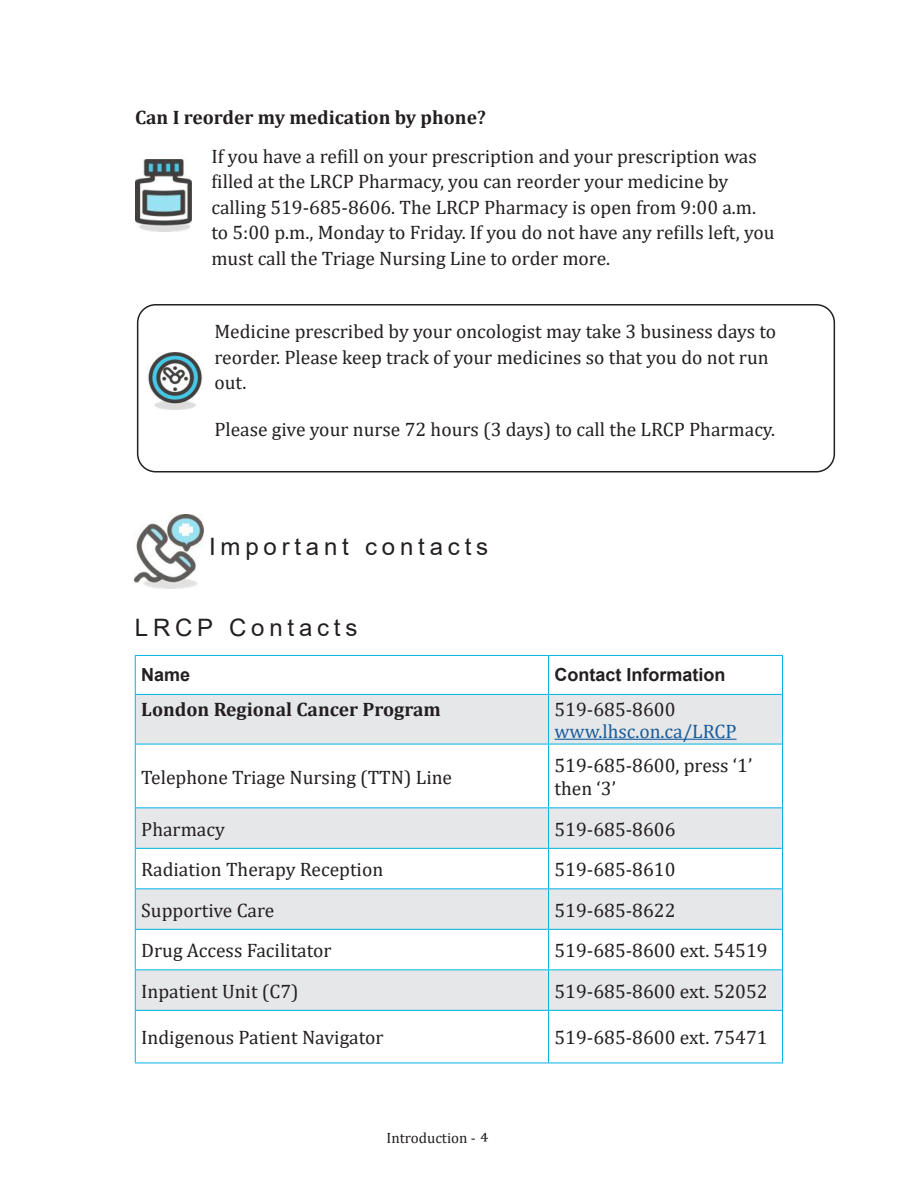
<style>
.page{position:relative;width:918px;height:1188px;background:#fff}
.page>*{position:absolute;margin:0;border:0;box-sizing:border-box;transform-origin:0 0}
.t1{font:24px "Arial";letter-spacing:.2em;color:#231f20}
.t2{font:19.5px/25.5px "Cambria";color:#231f20}
.t3{font:700 19.5px "Cambria";color:#231f20}
.t4{font:19.5px/22.5px "Cambria";color:#175d9e}
.t5{font:700 18px "Arial";color:#231f20}
.t6{font:15px "Cambria";color:#231f20}
.s1{color:#231f20}
.s2{font-size:21px}
</style>
<div class="page">
<div style="left:135px;top:694px;width:414px;height:50px;background:#e6e7e9"></div>
<div style="left:549px;top:694px;width:234px;height:50px;background:#e6e7e9"></div>
<div style="left:135px;top:808px;width:414px;height:40px;background:#e6e7e9"></div>
<div style="left:549px;top:808px;width:234px;height:40px;background:#e6e7e9"></div>
<div style="left:135px;top:889px;width:414px;height:40px;background:#e6e7e9"></div>
<div style="left:549px;top:889px;width:234px;height:40px;background:#e6e7e9"></div>
<div style="left:135px;top:970px;width:414px;height:40px;background:#e6e7e9"></div>
<div style="left:549px;top:970px;width:234px;height:40px;background:#e6e7e9"></div>
<hr style="left:135px;top:655px;width:414px;height:1px;background:#00b4e3">
<hr style="left:135px;top:656px;width:1px;height:38px;background:#00b4e3">
<hr style="left:549px;top:655px;width:234px;height:1px;background:#00b4e3">
<hr style="left:548px;top:656px;width:1px;height:38px;background:#00b4e3">
<hr style="left:782px;top:656px;width:1px;height:38px;background:#00b4e3">
<hr style="left:135px;top:694px;width:414px;height:1px;background:#00b4e3">
<hr style="left:135px;top:695px;width:1px;height:49px;background:#00b4e3">
<hr style="left:549px;top:694px;width:234px;height:1px;background:#00b4e3">
<hr style="left:548px;top:695px;width:1px;height:49px;background:#00b4e3">
<hr style="left:782px;top:695px;width:1px;height:49px;background:#00b4e3">
<hr style="left:135px;top:744px;width:414px;height:1px;background:#00b4e3">
<hr style="left:135px;top:744px;width:1px;height:63px;background:#00b4e3">
<hr style="left:549px;top:744px;width:234px;height:1px;background:#00b4e3">
<hr style="left:548px;top:744px;width:1px;height:63px;background:#00b4e3">
<hr style="left:782px;top:744px;width:1px;height:63px;background:#00b4e3">
<hr style="left:135px;top:807px;width:414px;height:1px;background:#00b4e3">
<hr style="left:135px;top:808px;width:1px;height:40px;background:#00b4e3">
<hr style="left:549px;top:807px;width:234px;height:1px;background:#00b4e3">
<hr style="left:548px;top:808px;width:1px;height:40px;background:#00b4e3">
<hr style="left:782px;top:808px;width:1px;height:40px;background:#00b4e3">
<hr style="left:135px;top:848px;width:414px;height:1px;background:#00b4e3">
<hr style="left:135px;top:849px;width:1px;height:39px;background:#00b4e3">
<hr style="left:549px;top:848px;width:234px;height:1px;background:#00b4e3">
<hr style="left:548px;top:849px;width:1px;height:39px;background:#00b4e3">
<hr style="left:782px;top:849px;width:1px;height:39px;background:#00b4e3">
<hr style="left:135px;top:888px;width:414px;height:1px;background:#00b4e3">
<hr style="left:135px;top:889px;width:1px;height:40px;background:#00b4e3">
<hr style="left:549px;top:888px;width:234px;height:1px;background:#00b4e3">
<hr style="left:548px;top:889px;width:1px;height:40px;background:#00b4e3">
<hr style="left:782px;top:889px;width:1px;height:40px;background:#00b4e3">
<hr style="left:135px;top:929px;width:414px;height:1px;background:#00b4e3">
<hr style="left:135px;top:930px;width:1px;height:39px;background:#00b4e3">
<hr style="left:549px;top:929px;width:234px;height:1px;background:#00b4e3">
<hr style="left:548px;top:930px;width:1px;height:39px;background:#00b4e3">
<hr style="left:782px;top:930px;width:1px;height:39px;background:#00b4e3">
<hr style="left:135px;top:1011px;width:1px;height:52px;background:#00b4e3">
<hr style="left:548px;top:1011px;width:1px;height:52px;background:#00b4e3">
<hr style="left:782px;top:1011px;width:1px;height:52px;background:#00b4e3">
<hr style="left:135px;top:1063px;width:414px;height:1px;background:#00b4e3">
<hr style="left:549px;top:1063px;width:234px;height:1px;background:#00b4e3">
<hr style="left:135px;top:969px;width:414px;height:1px;background:#00b4e3">
<hr style="left:135px;top:970px;width:1px;height:40px;background:#00b4e3">
<hr style="left:549px;top:969px;width:234px;height:1px;background:#00b4e3">
<hr style="left:548px;top:970px;width:1px;height:40px;background:#00b4e3">
<hr style="left:782px;top:970px;width:1px;height:40px;background:#00b4e3">
<hr style="left:135px;top:1010px;width:414px;height:1px;background:#00b4e3">
<hr style="left:549px;top:1010px;width:234px;height:1px;background:#00b4e3">
<hr style="left:555px;top:739px;width:182px;height:1px;background:#175d9e">
<img style="left:135px;top:160px;width:56px;height:72px">
<img style="left:147px;top:352px;width:56px;height:58px">
<div style="left:137px;top:304px;width:698px;height:168px;border:2px solid #231f20;border-radius:18px"></div>
<img style="left:135px;top:515px;width:68px;height:74px">
<h3 class="t3" style="left:135px;top:103px;width:352px">Can I reorder my medication by phone?</h3>
<p class="t2" style="left:211px;top:143px;width:547px">If you have a refill on your prescription and your prescription was filled at the LRCP Pharmacy, you can reorder your medicine by</p>
<p class="t2" style="left:211px;top:194px;width:546px">calling 519-685-8606. The LRCP Pharmacy is open from 9:00 a.m.</p>
<p class="t2" style="left:211px;top:220px;width:565px">to 5:00 p.m., Monday to Friday. If you do not have any refills left, you</p>
<p class="t2" style="left:211px;top:245px;width:400px">must call the Triage Nursing Line to order more.</p>
<p class="t2" style="left:214px;top:319px;width:563px">Medicine prescribed by your oncologist may take 3 business days to reorder. Please keep track of your medicines so that you do not run out.</p>
<p class="t2" style="left:214px;top:416px;width:562px">Please give your nurse 72 hours (3 days) to call the LRCP Pharmacy.</p>
<p class="t1" style="left:209px;top:530px;width:281px">Important contacts</p>
<h2 class="t1" style="left:135px;top:611px;width:224px">LRCP Contacts</h2>
<p class="t5" style="left:141px;top:662px;width:51px">Name</p>
<p class="t5" style="left:555px;top:662px;width:172px">Contact Information</p>
<p class="t3" style="left:141px;top:695px;width:301px">London Regional Cancer Program</p>
<p class="t4" style="left:555px;top:698px;width:184px"><span class="s1">519-685-8600 </span>www.lhsc.on.ca/LRCP</p>
<p class="t2" style="left:141px;top:764px;width:312px">Telephone Triage Nursing (TTN) Line</p>
<p class="t2" style="left:555px;top:754px;width:199px;line-height:22.5px">519-685-8600, press ‘1’ then ‘3’</p>
<p class="t2" style="left:141px;top:816px;width:85px">Pharmacy</p>
<p class="t2" style="left:555px;top:816px;width:122px">519-685-8606</p>
<p class="t2" style="left:141px;top:857px;width:244px">Radiation Therapy Reception</p>
<p class="t2" style="left:555px;top:857px;width:122px">519-685-8610</p>
<p class="t2" style="left:141px;top:897px;width:135px">Supportive Care</p>
<p class="t2" style="left:555px;top:897px;width:122px">519-685-8622</p>
<p class="t2" style="left:141px;top:938px;width:192px">Drug Access Facilitator</p>
<p class="t2" style="left:555px;top:938px;width:215px">519-685-8600 ext. 54519</p>
<p class="t2" style="left:141px;top:978px;width:159px">Inpatient Unit (C7)</p>
<p class="t2" style="left:555px;top:978px;width:215px">519-685-8600 ext. 52052</p>
<p class="t2" style="left:141px;top:1025px;width:244px">Indigenous Patient Navigator</p>
<p class="t2" style="left:555px;top:1025px;width:215px">519-685-8600 ext. 75471</p>
<p class="t6" style="left:387px;top:1129px;width:104px">Introduction - <span class="s2">4</span></p>
</div>
